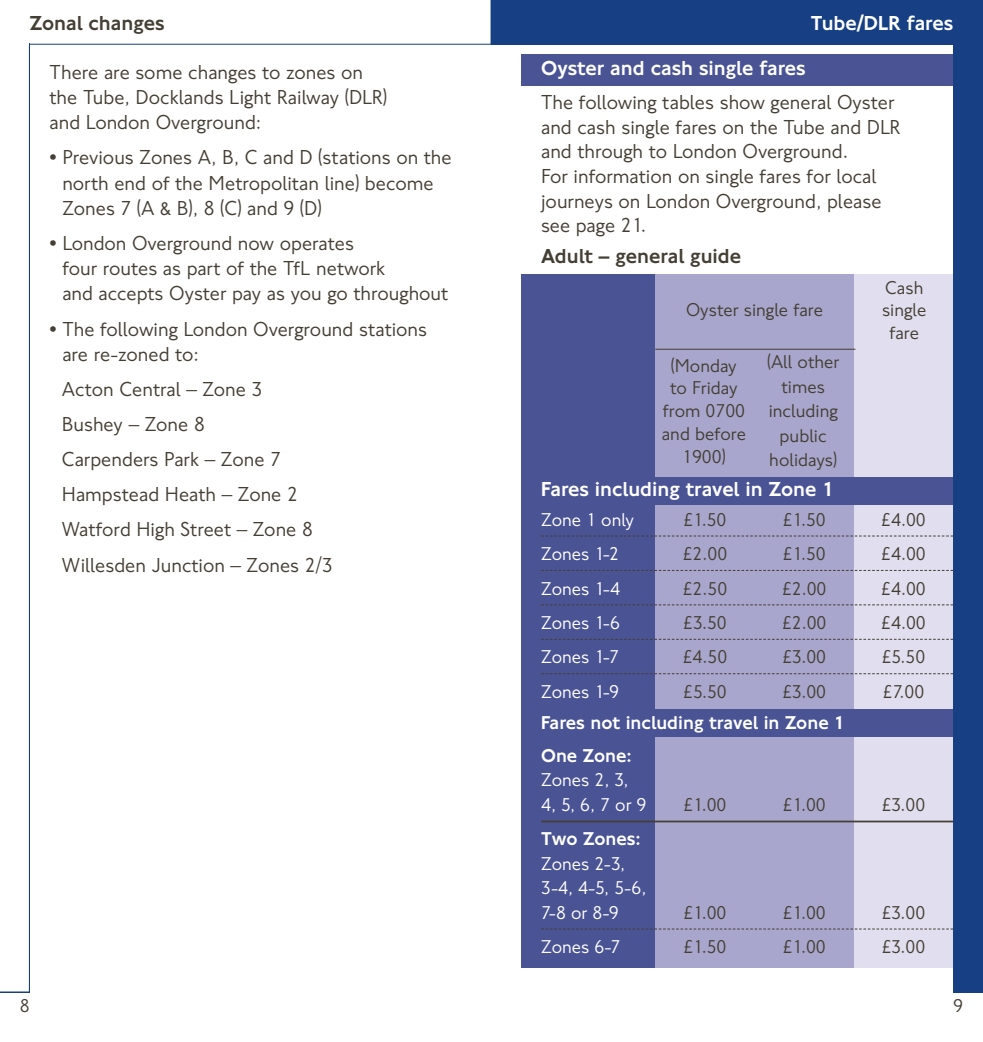
<style>
.page{position:relative;width:983px;height:1042px;background:#fff}
.page>*{position:absolute;margin:0;border:0;box-sizing:border-box;transform-origin:0 0}
.t1{font:21px/25.2px "NJ Font";color:#443f34}
.t2{font:500 21px "NJ Font";color:#fff}
.t3{font:500 21px "NJ Font";color:#443f34}
.t4{font:19.25px/22.8px "NJ Font";color:#443f34;text-align:center}
.t5{font:19.25px/24.5px "NJ Font";color:#fff}
.t6{font:500 19.25px/32.7px "NJ Font";color:#fff}
</style>
<div class="page">
<div style="left:491px;top:0;width:491px;height:45px;background:#163f84"></div>
<div style="left:952px;top:0;width:30px;height:992px;background:#163f84"></div>
<svg style="left:0;top:0;width:491px;height:992px"></svg>
<div style="left:521px;top:274px;width:431px;height:694px;background:#e1dfef"></div>
<div style="left:521px;top:274px;width:134px;height:694px;background:#4a5394"></div>
<div style="left:655px;top:274px;width:198px;height:694px;background:#a8a6cc"></div>
<div style="left:521px;top:55px;width:431px;height:31px;background:#4a5394"></div>
<div style="left:521px;top:477px;width:431px;height:27px;background:#4a5394"></div>
<div style="left:521px;top:710px;width:431px;height:27px;background:#4a5394"></div>
<svg style="left:541px;top:535px;width:411px;height:1px"></svg>
<svg style="left:541px;top:570px;width:411px;height:1px"></svg>
<svg style="left:541px;top:604px;width:411px;height:1px"></svg>
<svg style="left:541px;top:639px;width:411px;height:1px"></svg>
<svg style="left:541px;top:673px;width:411px;height:1px"></svg>
<hr style="left:541px;top:820px;width:411px;height:2px;background:#443f34">
<svg style="left:541px;top:928px;width:411px;height:1px"></svg>
<hr style="left:655px;top:349px;width:200px;height:1px;background:#443f34">
<hr style="left:0;top:42px;width:29px;height:4px;background:#fff">
<p class="t3" style="left:30px;top:16px;width:136px">Zonal changes</p>
<p class="t2" style="left:810px;top:16px;width:144px">Tube/DLR fares</p>
<p class="t1" style="left:50px;top:61px;width:339px">There are some changes to zones on the Tube, Docklands Light Railway (DLR) and London Overground:</p>
<p class="t1" style="left:62px;top:147px;width:391px;text-indent:-13px">• Previous Zones A, B, C and D (stations on the north end of the Metropolitan line) become<br>Zones 7 (A &amp; B), 8 (C) and 9 (D)</p>
<p class="t1" style="left:62px;top:232px;width:387px;text-indent:-13px">• London Overground now operates<br>four routes as part of the TfL network<br>and accepts Oyster pay as you go throughout</p>
<p class="t1" style="left:62px;top:318px;width:366px;text-indent:-13px">• The following London Overground stations are re-zoned to:</p>
<p class="t1" style="left:62px;top:373px;width:272px;line-height:35.2px">Acton Central – Zone 3<br>Bushey – Zone 8<br>Carpenders Park – Zone 7<br>Hampstead Heath – Zone 2<br>Watford High Street – Zone 8<br>Willesden Junction – Zones 2/3</p>
<p class="t2" style="left:541px;top:61px;width:266px">Oyster and cash single fares</p>
<p class="t1" style="left:541px;top:92px;width:361px;line-height:24.5px">The following tables show general Oyster and cash single fares on the Tube and DLR and through to London Overground.<br>For information on single fares for local journeys on London Overground, please see page 21.</p>
<p class="t3" style="left:541px;top:249px;width:201px">Adult – general guide</p>
<p class="t4" style="left:686px;top:300px;width:138px">Oyster single fare</p>
<p class="t4" style="left:661px;top:356px;width:86px">(Monday to Friday from 0700 and before<br>1900)</p>
<p class="t4" style="left:766px;top:351px;width:74px;line-height:24.5px">(All other times including public holidays)</p>
<p class="t4" style="left:881px;top:278px;width:46px">Cash single fare</p>
<p class="t2" style="left:541px;top:482px;width:294px">Fares including travel in Zone 1</p>
<p class="t5" style="left:541px;top:509px;width:95px">Zone 1 only</p>
<p class="t4" style="left:683px;top:510px;width:45px">£1.50</p>
<p class="t4" style="left:782px;top:510px;width:45px">£1.50</p>
<p class="t4" style="left:881px;top:510px;width:46px">£4.00</p>
<p class="t5" style="left:541px;top:543px;width:79px">Zones 1-2</p>
<p class="t4" style="left:682px;top:544px;width:46px">£2.00</p>
<p class="t4" style="left:782px;top:544px;width:45px">£1.50</p>
<p class="t4" style="left:881px;top:544px;width:46px">£4.00</p>
<p class="t5" style="left:541px;top:578px;width:80px">Zones 1-4</p>
<p class="t4" style="left:682px;top:579px;width:46px">£2.50</p>
<p class="t4" style="left:781px;top:579px;width:46px">£2.00</p>
<p class="t4" style="left:881px;top:579px;width:46px">£4.00</p>
<p class="t5" style="left:541px;top:612px;width:80px">Zones 1-6</p>
<p class="t4" style="left:683px;top:613px;width:45px">£3.50</p>
<p class="t4" style="left:781px;top:613px;width:46px">£2.00</p>
<p class="t4" style="left:881px;top:613px;width:46px">£4.00</p>
<p class="t5" style="left:541px;top:647px;width:79px">Zones 1-7</p>
<p class="t4" style="left:682px;top:647px;width:46px">£4.50</p>
<p class="t4" style="left:782px;top:647px;width:45px">£3.00</p>
<p class="t4" style="left:881px;top:647px;width:45px">£5.50</p>
<p class="t5" style="left:541px;top:681px;width:79px">Zones 1-9</p>
<p class="t4" style="left:683px;top:682px;width:45px">£5.50</p>
<p class="t4" style="left:782px;top:682px;width:45px">£3.00</p>
<p class="t4" style="left:882px;top:682px;width:43px">£7.00</p>
<p class="t6" style="left:541px;top:708px;width:305px">Fares not including travel in Zone 1<br>One Zone:</p>
<p class="t5" style="left:541px;top:769px;width:107px">Zones 2, 3,<br>4, 5, 6, 7 or 9</p>
<p class="t4" style="left:683px;top:795px;width:45px">£1.00</p>
<p class="t4" style="left:782px;top:795px;width:45px">£1.00</p>
<p class="t4" style="left:881px;top:795px;width:45px">£3.00</p>
<p class="t6" style="left:541px;top:824px;width:101px">Two Zones:</p>
<p class="t5" style="left:541px;top:853px;width:107px">Zones 2-3,<br>3-4, 4-5, 5-6,<br>7-8 or 8-9</p>
<p class="t4" style="left:683px;top:903px;width:45px">£1.00</p>
<p class="t4" style="left:782px;top:903px;width:45px">£1.00</p>
<p class="t4" style="left:881px;top:903px;width:45px">£3.00</p>
<p class="t5" style="left:541px;top:936px;width:81px">Zones 6-7</p>
<p class="t4" style="left:683px;top:937px;width:45px">£1.50</p>
<p class="t4" style="left:782px;top:937px;width:45px">£1.00</p>
<p class="t4" style="left:881px;top:937px;width:45px">£3.00</p>
<p class="t4" style="left:20px;top:996px;width:11px">8</p>
<p class="t4" style="left:952px;top:996px;width:11px">9</p>
</div>
